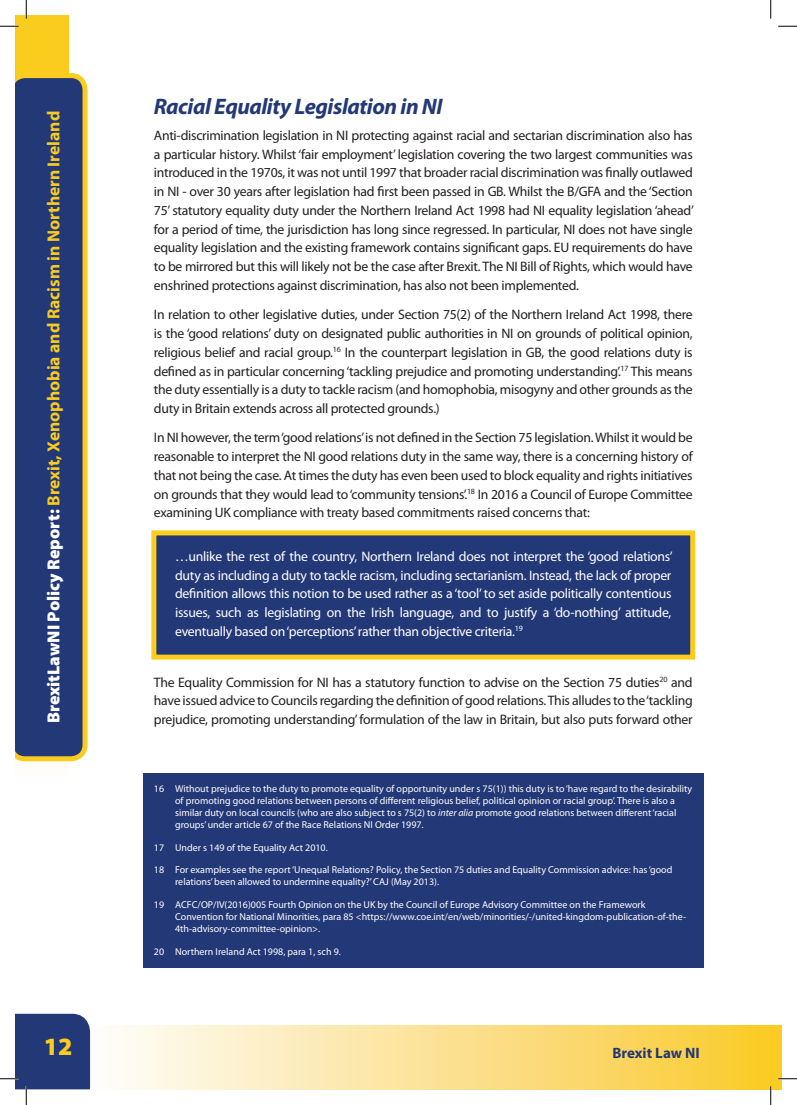
<style>
.page{position:relative;width:797px;height:1105px;background:#fff}
.page>*{position:absolute;margin:0;border:0;box-sizing:border-box;transform-origin:0 0}
.t1{font:900 25px "Myriad Pro";color:#facc1d}
.t2{font:italic 700 22.5px "Myriad Pro";letter-spacing:-.02em;color:#233877}
.t3{font:700 17.5px "Myriad Pro";color:#facc1d}
.t4{font:700 15px "Myriad Pro";color:#233877}
.t5{font:13.75px/18.8px "Myriad Pro";letter-spacing:-.02em;color:#231f20;text-align:justify}
.t6{font:13.75px/18.8px "Myriad Pro";letter-spacing:-.02em;color:#fff;text-align:justify}
.t7{font:10px/12px "Myriad Pro";color:#fff}
.s1{font-weight:900;color:#fff}
.s2{font-style:italic}
</style>
<div class="page">
<div style="left:770px;top:1025px;width:11px;height:64px;background:#facc24"></div>
<div style="left:86px;top:1025px;width:684px;height:64px;background:linear-gradient(to right,#fefdff,#faca2f)"></div>
<div style="left:16px;top:16px;width:53px;height:618px;background:#facc1d"></div>
<div style="left:16px;top:345px;width:53px;height:435px;background:#fefdf9"></div>
<div style="left:16px;top:73px;width:72px;height:688px;background:#233877"></div>
<div style="left:151px;top:530px;width:544px;height:130px;background:#233877;border:5px solid #facc1d"></div>
<div style="left:143px;top:774px;width:560px;height:67px;background:#233877"></div>
<div style="left:143px;top:832px;width:560px;height:32px;background:#233877"></div>
<div style="left:143px;top:855px;width:560px;height:43px;background:#233877"></div>
<div style="left:143px;top:890px;width:560px;height:55px;background:#233877"></div>
<div style="left:143px;top:936px;width:560px;height:32px;background:#233877"></div>
<svg style="left:0;top:25px;width:19px;height:2px"></svg>
<svg style="left:778px;top:25px;width:19px;height:2px"></svg>
<svg style="left:778px;top:1078px;width:19px;height:1px"></svg>
<svg style="left:25px;top:0;width:2px;height:19px"></svg>
<svg style="left:0;top:1013px;width:94px;height:92px"></svg>
<svg style="left:770px;top:0;width:1px;height:19px"></svg>
<svg style="left:770px;top:1086px;width:1px;height:19px"></svg>
<p class="t3" style="left:44px;top:723px;width:614px;rotate:-90deg"><span class="s1">BrexitLawNI Policy Report:</span> Brexit, Xenophobia and Racism in Northern Ireland</p>
<h2 class="t2" style="left:154px;top:94px;width:290px">Racial Equality Legislation in NI</h2>
<p class="t5" style="left:154px;top:126px;width:541px">Anti-discrimination legislation in NI protecting against racial and sectarian discrimination also has a particular history. Whilst ‘fair employment’ legislation covering the two largest communities was introduced in the 1970s, it was not until 1997 that broader racial discrimination was finally outlawed in NI - over 30 years after legislation had first been passed in GB. Whilst the B/GFA and the ‘Section 75’ statutory equality duty under the Northern Ireland Act 1998 had NI equality legislation ‘ahead’ for a period of time, the jurisdiction has long since regressed. In particular, NI does not have single equality legislation and the existing framework contains significant gaps. EU requirements do have to be mirrored but this will likely not be the case after Brexit. The NI Bill of Rights, which would have enshrined protections against discrimination, has also not been implemented.</p>
<p class="t5" style="left:154px;top:306px;width:540px">In relation to other legislative duties, under Section 75(2) of the Northern Ireland Act 1998, there is the ‘good relations’ duty on designated public authorities in NI on grounds of political opinion, religious belief and racial group.<sup>16</sup> In the counterpart legislation in GB, the good relations duty is defined as in particular concerning ‘tackling prejudice and promoting understanding’.<sup>17</sup> This means the duty essentially is a duty to tackle racism (and homophobia, misogyny and other grounds as the duty in Britain extends across all protected grounds.)</p>
<p class="t5" style="left:154px;top:429px;width:540px">In NI however, the term ‘good relations’ is not defined in the Section 75 legislation. Whilst it would be reasonable to interpret the NI good relations duty in the same way, there is a concerning history of that not being the case. At times the duty has even been used to block equality and rights initiatives on grounds that they would lead to ‘community tensions’.<sup>18</sup> In 2016 a Council of Europe Committee examining UK compliance with treaty based commitments raised concerns that:</p>
<p class="t6" style="left:175px;top:547px;width:499px">…unlike the rest of the country, Northern Ireland does not interpret the ‘good relations’ duty as including a duty to tackle racism, including sectarianism. Instead, the lack of proper definition allows this notion to be used rather as a ‘tool’ to set aside politically contentious issues, such as legislating on the Irish language, and to justify a ‘do-nothing’ attitude, eventually based on ‘perceptions’ rather than objective criteria.<sup>19</sup></p>
<p class="t5" style="left:154px;top:673px;width:540px">The Equality Commission for NI has a statutory function to advise on the Section 75 duties<sup>20</sup> and have issued advice to Councils regarding the definition of good relations. This alludes to the ‘tackling prejudice, promoting understanding’ formulation of the law in Britain, but also puts forward other</p>
<p class="t7" style="left:175px;top:783px;width:518px;text-indent:-21px">16 Without prejudice to the duty to promote equality of opportunity under s 75(1)) this duty is to ‘have regard to the desirability of promoting good relations between persons of different religious belief, political opinion or racial group’. There is also a similar duty on local councils (who are also subject to s 75(2) to <span class="s2">inter alia</span> promote good relations between different ‘racial groups’ under article 67 of the Race Relations NI Order 1997.</p>
<p class="t7" style="left:154px;top:841px;width:175px">17 Under s 149 of the Equality Act 2010.</p>
<p class="t7" style="left:175px;top:864px;width:499px;text-indent:-21px">18 For examples see the report ‘Unequal Relations? Policy, the Section 75 duties and Equality Commission advice: has ‘good relations’ been allowed to undermine equality?’ CAJ (May 2013).</p>
<p class="t7" style="left:175px;top:899px;width:512px;text-indent:-21px">19 ACFC/OP/IV(2016)005 Fourth Opinion on the UK by the Council of Europe Advisory Committee on the Framework<br>Convention for National Minorities, para 85 &lt;https://www.coe.int/en/web/minorities/-/united-kingdom-publication-of-the-<br>4th-advisory-committee-opinion&gt;.</p>
<p class="t7" style="left:154px;top:945px;width:188px">20 Northern Ireland Act 1998, para 1, sch 9.</p>
<h1 class="t1" style="left:44px;top:1033px;width:30px">12</h1>
<p class="t4" style="left:612px;top:1044px;width:89px">Brexit Law NI</p>
</div>
